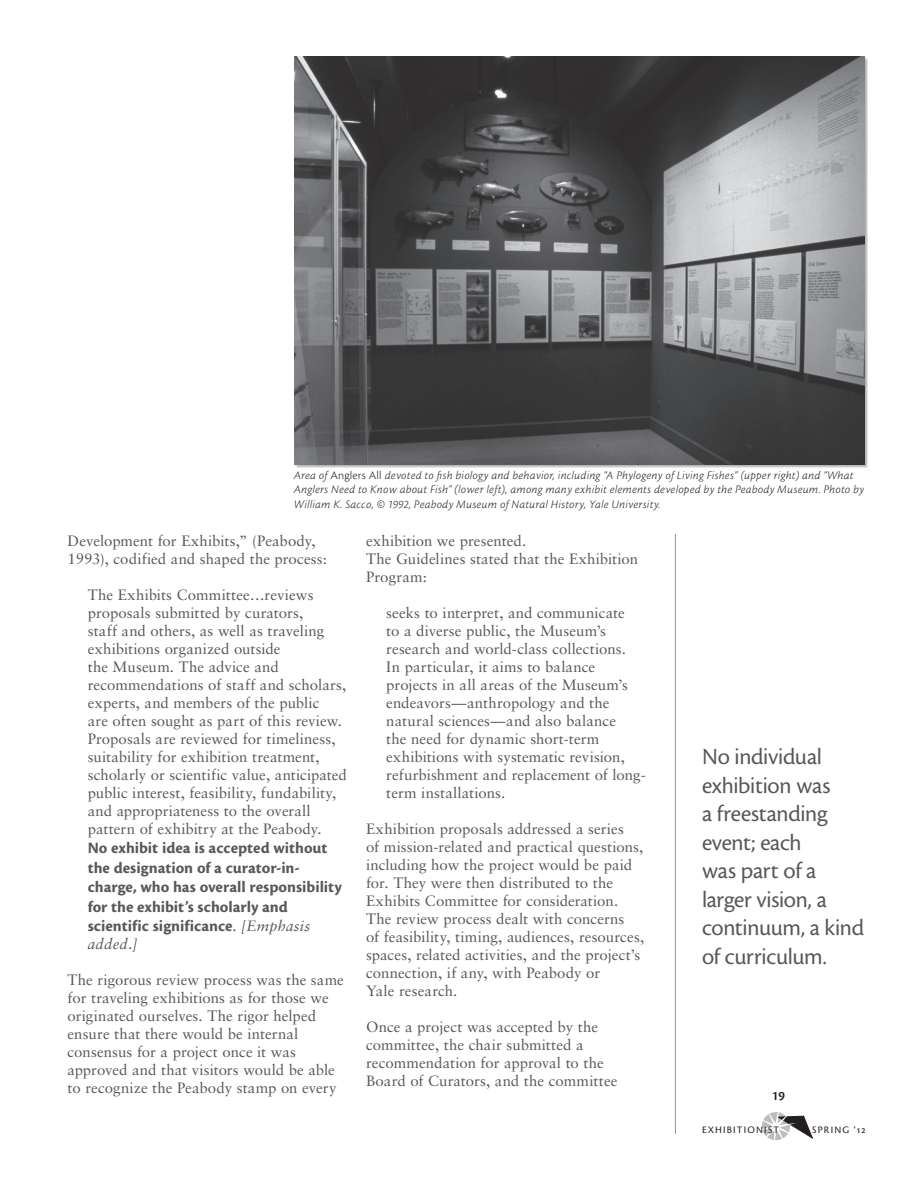
<style>
.page{position:relative;width:918px;height:1188px;background:#fff}
.page>*{position:absolute;margin:0;border:0;box-sizing:border-box;transform-origin:0 0}
.t1{font:24px/28.5px "Cronos MM 408 16";letter-spacing:-.01em;color:#57585a}
.t2{font:16.5px/19.5px "Cronos MM 700 11";color:#57585a}
.t3{font:15px/18px "Sabon";letter-spacing:.005em;color:#57585a}
.t4{font:italic 15px "Sabon";letter-spacing:.02em;color:#57585a}
.t5{font:13.5px "Cronos MM 574 9";color:#231f20}
.t6{font:12px/14.4px "Cronos MM It 250 8";letter-spacing:.025em;color:#231f20}
.t7{font:10.35px "Cronos MM SC 408 9";letter-spacing:.12em;color:#231f20}
.s1{font-family:"Cronos MM 250 8"}
.s2{font-family:"Sabon";font-size:15px}
.s3{font-family:"Sabon";font-style:italic;font-size:15px}
</style>
<div class="page">
<svg style="left:762px;top:1112px;width:51px;height:29px"></svg>
<hr style="left:675px;top:534px;width:1px;height:600px;background:#939598">
<img style="left:295px;top:57px;width:569px;height:408px">
<p class="t6" style="left:294px;top:468px;width:572px">Area of <span class="s1">Anglers All</span> devoted to fish biology and behavior, including “A Phylogeny of Living Fishes” (upper right) and “What<br>Anglers Need to Know about Fish” (lower left), among many exhibit elements developed by the Peabody Museum. Photo by<br>William K. Sacco, © 1992, Peabody Museum of Natural History, Yale University.</p>
<p class="t3" style="left:68px;top:531px;width:261px">Development for Exhibits,” (Peabody,<br>1993), codified and shaped the process:</p>
<p class="t3" style="left:88px;top:585px;width:261px">The Exhibits Committee…reviews proposals submitted by curators,<br>staff and others, as well as traveling exhibitions organized outside<br>the Museum. The advice and recommendations of staff and scholars, experts, and members of the public<br>are often sought as part of this review.<br>Proposals are reviewed for timeliness, suitability for exhibition treatment, scholarly or scientific value, anticipated public interest, feasibility, fundability, and appropriateness to the overall pattern of exhibitry at the Peabody.</p>
<p class="t2" style="left:88px;top:839px;width:256px">No exhibit idea is accepted without the designation of a curator-in&shy;charge, who has overall responsibility for the exhibit’s scholarly and scientific significance<span class="s2">.</span> <span class="s3">[Emphasis</span></p>
<p class="t4" style="left:88px;top:935px;width:51px">added.]</p>
<p class="t3" style="left:68px;top:971px;width:278px">The rigorous review process was the same for traveling exhibitions as for those we originated ourselves. The rigor helped ensure that there would be internal consensus for a project once it was approved and that visitors would be able to recognize the Peabody stamp on every</p>
<p class="t3" style="left:366px;top:531px;width:162px">exhibition we presented.</p>
<p class="t3" style="left:366px;top:549px;width:274px">The Guidelines stated that the Exhibition<br>Program:</p>
<p class="t3" style="left:386px;top:603px;width:261px">seeks to interpret, and communicate<br>to a diverse public, the Museum’s research and world-class collections.<br>In particular, it aims to balance projects in all areas of the Museum’s endeavors—anthropology and the natural sciences—and also balance<br>the need for dynamic short-term exhibitions with systematic revision, refurbishment and replacement of long&shy;term installations.</p>
<p class="t3" style="left:366px;top:819px;width:259px">Exhibition proposals addressed a series</p>
<p class="t3" style="left:366px;top:837px;width:279px">of mission-related and practical questions, including how the project would be paid for. They were then distributed to the Exhibits Committee for consideration.<br>The review process dealt with concerns</p>
<p class="t3" style="left:366px;top:927px;width:280px">of feasibility, timing, audiences, resources, spaces, related activities, and the project’s connection, if any, with Peabody or</p>
<p class="t3" style="left:366px;top:981px;width:93px">Yale research.</p>
<p class="t3" style="left:366px;top:1017px;width:253px">Once a project was accepted by the committee, the chair submitted a recommendation for approval to the Board of Curators, and the committee</p>
<p class="t1" style="left:702px;top:743px;width:164px">No individual exhibition was<br>a freestanding event; each<br>was part of a larger vision, a continuum, a kind of curriculum.</p>
<p class="t5" style="left:772px;top:1088px;width:15px">19</p>
<p class="t7" style="left:702px;top:1124px;width:79px">EXHIBITIONIST</p>
<p class="t7" style="left:812px;top:1124px;width:55px">SPRING ‘12</p>
</div>
